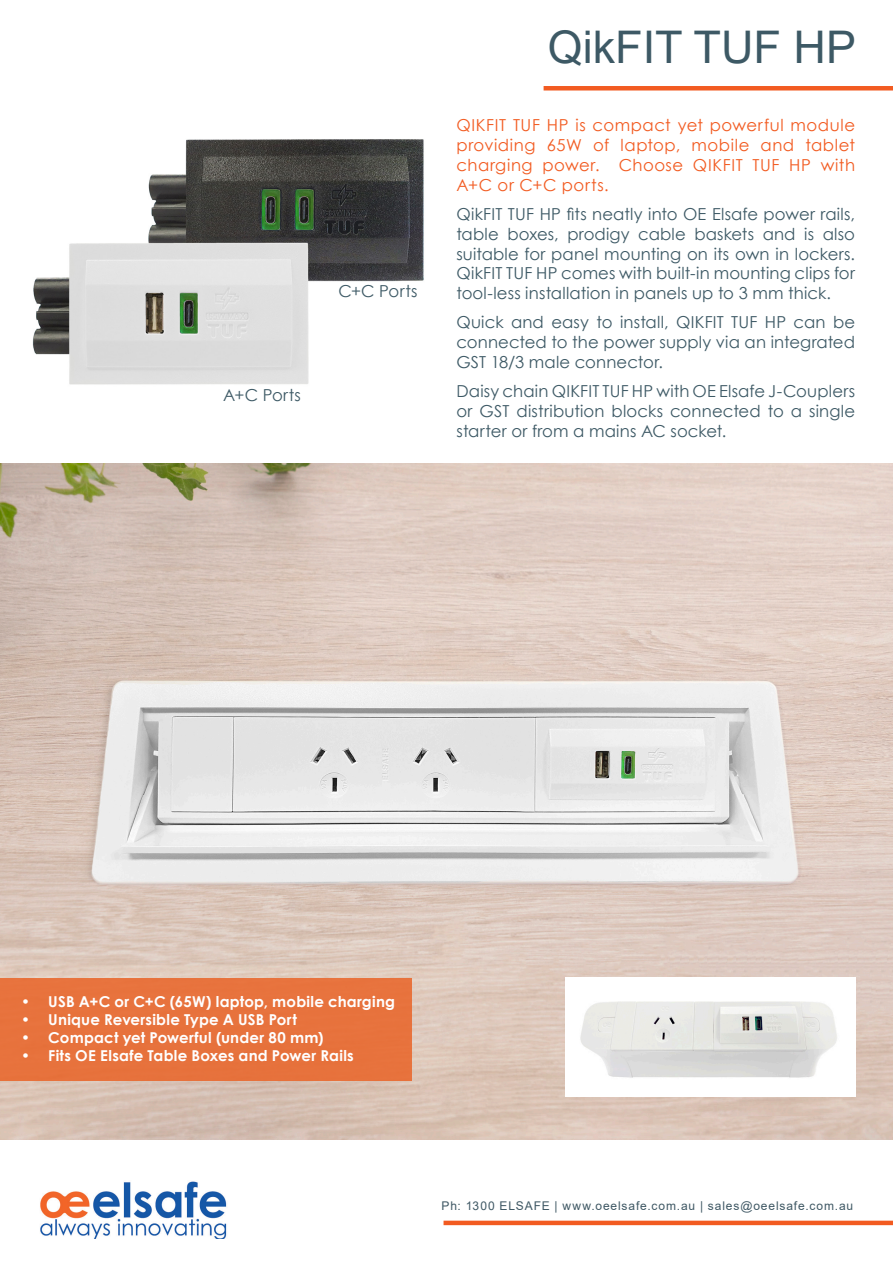
<style>
.page{position:relative;width:893px;height:1263px;background:#fff}
.page>*{position:absolute;margin:0;border:0;box-sizing:border-box;transform-origin:0 0}
.t1{font:45px "Arial";color:#3d5965}
.DATA_SHEET_BODY{font:16.5px/19.8px "Century Gothic";letter-spacing:.01em;color:#3d5965;text-align:justify}
.DATA_SHEET_BODY-2{font:16.5px/19.8px "Century Gothic";letter-spacing:.03em;color:#f25b21;text-align:justify}
.DATA_SHEET_ORANGE_INTRO{font:16.5px "Century Gothic";letter-spacing:.015em;color:#3d5965}
.t2{font:700 15px "Century Gothic";letter-spacing:.015em;color:#fff}
.DATA_SHEET_CTA{font:12px "Arial";letter-spacing:.075em;color:#3f5864}
</style>
<div class="page">
<img style="left:40px;top:1181px;width:187px;height:58px">
<hr style="left:444px;top:1221px;width:449px;height:4px;background:#f25b21">
<div style="left:544px;top:86px;width:349px;height:5px;background:#f25b21"></div>
<img style="left:32px;top:277px;width:392px;height:108px">
<img style="left:1px;top:463px;width:892px;height:676px">
<div style="left:0;top:978px;width:411px;height:102px;background:#e7723d"></div>
<img style="left:566px;top:977px;width:289px;height:119px">
<img style="left:69px;top:139px;width:355px;height:138px">
<p class="DATA_SHEET_ORANGE_INTRO" style="left:223px;top:383px;width:79px">A+C Ports</p>
<p class="DATA_SHEET_ORANGE_INTRO" style="left:338px;top:280px;width:81px">C+C Ports</p>
<p class="t1" style="left:548px;top:16px;width:310px">QikFIT TUF HP</p>
<p class="DATA_SHEET_BODY-2" style="left:456px;top:115px;width:400px">QIKFIT TUF HP is compact yet powerful module providing 65W of laptop, mobile and tablet charging power. Choose QIKFIT TUF HP with A+C or C+C ports.</p>
<p class="DATA_SHEET_BODY" style="left:456px;top:204px;width:400px">QikFIT TUF HP fits neatly into OE Elsafe power rails, table boxes, prodigy cable baskets and is also suitable for panel mounting on its own in lockers.<br>QikFIT TUF HP comes with built-in mounting clips for tool-less installation in panels up to 3 mm thick.</p>
<p class="DATA_SHEET_BODY" style="left:456px;top:312px;width:400px">Quick and easy to install, QIKFIT TUF HP can be connected to the power supply via an integrated GST 18/3 male connector.</p>
<p class="DATA_SHEET_BODY" style="left:456px;top:381px;width:400px">Daisy chain QIKFIT TUF HP with OE Elsafe J-Couplers or GST distribution blocks connected to a single starter or from a mains AC socket.</p>
<p class="t2" style="left:21px;top:990px;width:375px">• USB A+C or C+C (65W) laptop, mobile charging</p>
<p class="t2" style="left:21px;top:1008px;width:277px">• Unique Reversible Type A USB Port</p>
<p class="t2" style="left:21px;top:1026px;width:304px">• Compact yet Powerful (under 80 mm)</p>
<p class="t2" style="left:21px;top:1044px;width:334px">• Fits OE Elsafe Table Boxes and Power Rails</p>
<p class="DATA_SHEET_CTA" style="left:442px;top:1198px;width:413px">Ph: 1300 ELSAFE | www.oeelsafe.com.au | sales@oeelsafe.com.au</p>
</div>
